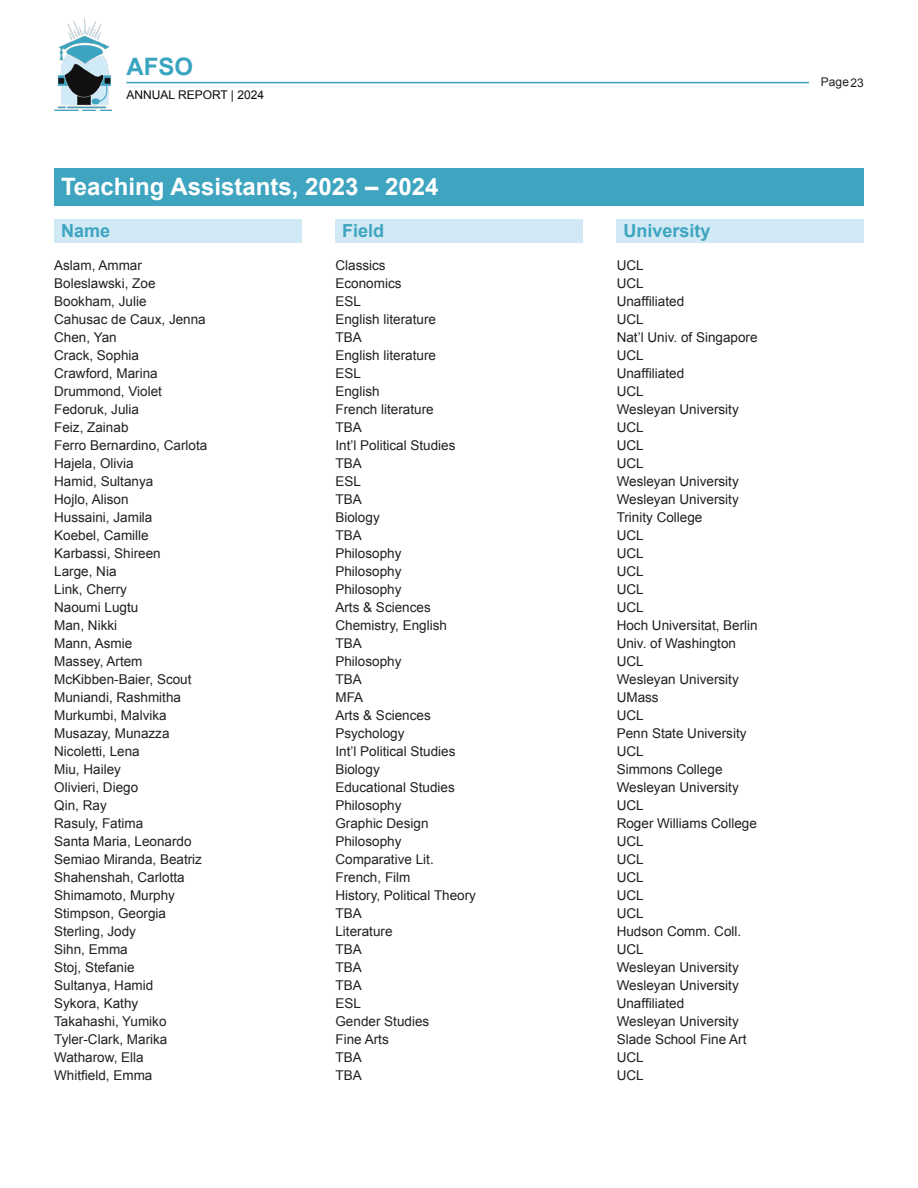
<style>
.page{position:relative;width:918px;height:1188px;background:#fff}
.page>*{position:absolute;margin:0;border:0;box-sizing:border-box;transform-origin:0 0}
.t1{font:700 24px "Arial";color:#fff}
.t2{font:700 24px "Arial";color:#3aa5c1}
.t3{font:700 18px "Arial";color:#3ea4c0}
.t4{font:13.5px "Arial";color:#231f20}
.t5{font:12px "Arial";color:#0a0b0a}
.t6{font:12px "Arial";color:#231f20}
</style>
<div class="page">
<div style="left:54px;top:169px;width:810px;height:37px;background:#3ea4c0"></div>
<div style="left:54px;top:219px;width:248px;height:24px;background:#d0e9f5"></div>
<div style="left:335px;top:219px;width:248px;height:24px;background:#d0e9f5"></div>
<div style="left:616px;top:219px;width:248px;height:24px;background:#d0e9f5"></div>
<hr style="left:126px;top:82px;width:683px;height:1px;background:#30a4c0">
<img style="left:54px;top:19px;width:58px;height:92px">
<h1 class="t2" style="left:126px;top:51px;width:68px">AFSO</h1>
<p class="t5" style="left:126px;top:87px;width:139px">ANNUAL REPORT | 2024</p>
<p class="t1" style="left:61px;top:171px;width:379px">Teaching Assistants, 2023 – 2024</p>
<p class="t3" style="left:61px;top:219px;width:51px">Name</p>
<p class="t3" style="left:342px;top:219px;width:44px">Field</p>
<p class="t3" style="left:624px;top:219px;width:89px">University</p>
<p class="t4" style="left:54px;top:256px;width:89px">Aslam, Ammar</p>
<p class="t4" style="left:54px;top:274px;width:103px">Boleslawski, Zoe</p>
<p class="t4" style="left:54px;top:292px;width:94px">Bookham, Julie</p>
<p class="t4" style="left:54px;top:310px;width:153px">Cahusac de Caux, Jenna</p>
<p class="t4" style="left:54px;top:328px;width:64px">Chen, Yan</p>
<p class="t4" style="left:54px;top:346px;width:86px">Crack, Sophia</p>
<p class="t4" style="left:54px;top:364px;width:105px">Crawford, Marina</p>
<p class="t4" style="left:54px;top:382px;width:109px">Drummond, Violet</p>
<p class="t4" style="left:54px;top:400px;width:86px">Fedoruk, Julia</p>
<p class="t4" style="left:54px;top:418px;width:76px">Feiz, Zainab</p>
<p class="t4" style="left:54px;top:436px;width:155px">Ferro Bernardino, Carlota</p>
<p class="t4" style="left:54px;top:454px;width:81px">Hajela, Olivia</p>
<p class="t4" style="left:54px;top:472px;width:101px">Hamid, Sultanya</p>
<p class="t4" style="left:54px;top:490px;width:76px">Hojlo, Alison</p>
<p class="t4" style="left:54px;top:508px;width:100px">Hussaini, Jamila</p>
<p class="t4" style="left:54px;top:526px;width:96px">Koebel, Camille</p>
<p class="t4" style="left:54px;top:544px;width:108px">Karbassi, Shireen</p>
<p class="t4" style="left:54px;top:562px;width:64px">Large, Nia</p>
<p class="t4" style="left:54px;top:580px;width:74px">Link, Cherry</p>
<p class="t4" style="left:54px;top:598px;width:86px">Naoumi Lugtu</p>
<p class="t4" style="left:54px;top:616px;width:65px">Man, Nikki</p>
<p class="t4" style="left:54px;top:634px;width:80px">Mann, Asmie</p>
<p class="t4" style="left:54px;top:652px;width:90px">Massey, Artem</p>
<p class="t4" style="left:54px;top:670px;width:139px">McKibben-Baier, Scout</p>
<p class="t4" style="left:54px;top:688px;width:128px">Muniandi, Rashmitha</p>
<p class="t4" style="left:54px;top:706px;width:114px">Murkumbi, Malvika</p>
<p class="t4" style="left:54px;top:724px;width:117px">Musazay, Munazza</p>
<p class="t4" style="left:54px;top:742px;width:87px">Nicoletti, Lena</p>
<p class="t4" style="left:54px;top:760px;width:68px">Miu, Hailey</p>
<p class="t4" style="left:54px;top:778px;width:86px">Olivieri, Diego</p>
<p class="t4" style="left:54px;top:796px;width:54px">Qin, Ray</p>
<p class="t4" style="left:54px;top:814px;width:91px">Rasuly, Fatima</p>
<p class="t4" style="left:54px;top:832px;width:139px">Santa Maria, Leonardo</p>
<p class="t4" style="left:54px;top:850px;width:149px">Semiao Miranda, Beatriz</p>
<p class="t4" style="left:54px;top:868px;width:132px">Shahenshah, Carlotta</p>
<p class="t4" style="left:54px;top:886px;width:122px">Shimamoto, Murphy</p>
<p class="t4" style="left:54px;top:904px;width:113px">Stimpson, Georgia</p>
<p class="t4" style="left:54px;top:922px;width:83px">Sterling, Jody</p>
<p class="t4" style="left:54px;top:940px;width:75px">Sihn, Emma</p>
<p class="t4" style="left:54px;top:958px;width:82px">Stoj, Stefanie</p>
<p class="t4" style="left:54px;top:976px;width:101px">Sultanya, Hamid</p>
<p class="t4" style="left:54px;top:994px;width:86px">Sykora, Kathy</p>
<p class="t4" style="left:54px;top:1012px;width:114px">Takahashi, Yumiko</p>
<p class="t4" style="left:54px;top:1030px;width:115px">Tyler-Clark, Marika</p>
<p class="t4" style="left:54px;top:1048px;width:91px">Watharow, Ella</p>
<p class="t4" style="left:54px;top:1066px;width:100px">Whitfield, Emma</p>
<p class="t4" style="left:335px;top:256px;width:52px">Classics</p>
<p class="t4" style="left:335px;top:274px;width:68px">Economics</p>
<p class="t4" style="left:335px;top:292px;width:27px">ESL</p>
<p class="t4" style="left:335px;top:310px;width:102px">English literature</p>
<p class="t4" style="left:335px;top:328px;width:28px">TBA</p>
<p class="t4" style="left:335px;top:346px;width:102px">English literature</p>
<p class="t4" style="left:335px;top:364px;width:27px">ESL</p>
<p class="t4" style="left:335px;top:382px;width:46px">English</p>
<p class="t4" style="left:335px;top:400px;width:100px">French literature</p>
<p class="t4" style="left:335px;top:418px;width:28px">TBA</p>
<p class="t4" style="left:335px;top:436px;width:122px">Int’l Political Studies</p>
<p class="t4" style="left:335px;top:454px;width:28px">TBA</p>
<p class="t4" style="left:335px;top:472px;width:27px">ESL</p>
<p class="t4" style="left:335px;top:490px;width:28px">TBA</p>
<p class="t4" style="left:335px;top:508px;width:46px">Biology</p>
<p class="t4" style="left:335px;top:526px;width:28px">TBA</p>
<p class="t4" style="left:335px;top:544px;width:68px">Philosophy</p>
<p class="t4" style="left:335px;top:562px;width:68px">Philosophy</p>
<p class="t4" style="left:335px;top:580px;width:68px">Philosophy</p>
<p class="t4" style="left:335px;top:598px;width:97px">Arts &amp; Sciences</p>
<p class="t4" style="left:335px;top:616px;width:113px">Chemistry, English</p>
<p class="t4" style="left:335px;top:634px;width:28px">TBA</p>
<p class="t4" style="left:335px;top:652px;width:68px">Philosophy</p>
<p class="t4" style="left:335px;top:670px;width:28px">TBA</p>
<p class="t4" style="left:335px;top:688px;width:29px">MFA</p>
<p class="t4" style="left:335px;top:706px;width:97px">Arts &amp; Sciences</p>
<p class="t4" style="left:335px;top:724px;width:71px">Psychology</p>
<p class="t4" style="left:335px;top:742px;width:122px">Int’l Political Studies</p>
<p class="t4" style="left:335px;top:760px;width:46px">Biology</p>
<p class="t4" style="left:335px;top:778px;width:121px">Educational Studies</p>
<p class="t4" style="left:335px;top:796px;width:68px">Philosophy</p>
<p class="t4" style="left:335px;top:814px;width:95px">Graphic Design</p>
<p class="t4" style="left:335px;top:832px;width:68px">Philosophy</p>
<p class="t4" style="left:335px;top:850px;width:100px">Comparative Lit.</p>
<p class="t4" style="left:335px;top:868px;width:77px">French, Film</p>
<p class="t4" style="left:335px;top:886px;width:142px">History, Political Theory</p>
<p class="t4" style="left:335px;top:904px;width:28px">TBA</p>
<p class="t4" style="left:335px;top:922px;width:59px">Literature</p>
<p class="t4" style="left:335px;top:940px;width:28px">TBA</p>
<p class="t4" style="left:335px;top:958px;width:28px">TBA</p>
<p class="t4" style="left:335px;top:976px;width:28px">TBA</p>
<p class="t4" style="left:335px;top:994px;width:27px">ESL</p>
<p class="t4" style="left:335px;top:1012px;width:95px">Gender Studies</p>
<p class="t4" style="left:335px;top:1030px;width:55px">Fine Arts</p>
<p class="t4" style="left:335px;top:1048px;width:28px">TBA</p>
<p class="t4" style="left:335px;top:1066px;width:28px">TBA</p>
<p class="t4" style="left:617px;top:256px;width:28px">UCL</p>
<p class="t4" style="left:617px;top:274px;width:28px">UCL</p>
<p class="t4" style="left:617px;top:292px;width:69px">Unaffiliated</p>
<p class="t4" style="left:617px;top:310px;width:28px">UCL</p>
<p class="t4" style="left:617px;top:328px;width:142px">Nat’l Univ. of Singapore</p>
<p class="t4" style="left:617px;top:346px;width:28px">UCL</p>
<p class="t4" style="left:617px;top:364px;width:69px">Unaffiliated</p>
<p class="t4" style="left:617px;top:382px;width:28px">UCL</p>
<p class="t4" style="left:617px;top:400px;width:124px">Wesleyan University</p>
<p class="t4" style="left:617px;top:418px;width:28px">UCL</p>
<p class="t4" style="left:617px;top:436px;width:28px">UCL</p>
<p class="t4" style="left:617px;top:454px;width:28px">UCL</p>
<p class="t4" style="left:617px;top:472px;width:124px">Wesleyan University</p>
<p class="t4" style="left:617px;top:490px;width:124px">Wesleyan University</p>
<p class="t4" style="left:617px;top:508px;width:87px">Trinity College</p>
<p class="t4" style="left:617px;top:526px;width:28px">UCL</p>
<p class="t4" style="left:617px;top:544px;width:28px">UCL</p>
<p class="t4" style="left:617px;top:562px;width:28px">UCL</p>
<p class="t4" style="left:617px;top:580px;width:28px">UCL</p>
<p class="t4" style="left:617px;top:598px;width:28px">UCL</p>
<p class="t4" style="left:617px;top:616px;width:143px">Hoch Universitat, Berlin</p>
<p class="t4" style="left:617px;top:634px;width:121px">Univ. of Washington</p>
<p class="t4" style="left:617px;top:652px;width:28px">UCL</p>
<p class="t4" style="left:617px;top:670px;width:124px">Wesleyan University</p>
<p class="t4" style="left:617px;top:688px;width:43px">UMass</p>
<p class="t4" style="left:617px;top:706px;width:28px">UCL</p>
<p class="t4" style="left:617px;top:724px;width:131px">Penn State University</p>
<p class="t4" style="left:617px;top:742px;width:28px">UCL</p>
<p class="t4" style="left:617px;top:760px;width:107px">Simmons College</p>
<p class="t4" style="left:617px;top:778px;width:124px">Wesleyan University</p>
<p class="t4" style="left:617px;top:796px;width:28px">UCL</p>
<p class="t4" style="left:617px;top:814px;width:142px">Roger Williams College</p>
<p class="t4" style="left:617px;top:832px;width:28px">UCL</p>
<p class="t4" style="left:617px;top:850px;width:28px">UCL</p>
<p class="t4" style="left:617px;top:868px;width:28px">UCL</p>
<p class="t4" style="left:617px;top:886px;width:28px">UCL</p>
<p class="t4" style="left:617px;top:904px;width:28px">UCL</p>
<p class="t4" style="left:617px;top:922px;width:126px">Hudson Comm. Coll.</p>
<p class="t4" style="left:617px;top:940px;width:28px">UCL</p>
<p class="t4" style="left:617px;top:958px;width:124px">Wesleyan University</p>
<p class="t4" style="left:617px;top:976px;width:124px">Wesleyan University</p>
<p class="t4" style="left:617px;top:994px;width:69px">Unaffiliated</p>
<p class="t4" style="left:617px;top:1012px;width:124px">Wesleyan University</p>
<p class="t4" style="left:617px;top:1030px;width:131px">Slade School Fine Art</p>
<p class="t4" style="left:617px;top:1048px;width:28px">UCL</p>
<p class="t4" style="left:617px;top:1066px;width:28px">UCL</p>
<p class="t6" style="left:821px;top:74px;width:45px">Page23</p>
</div>
